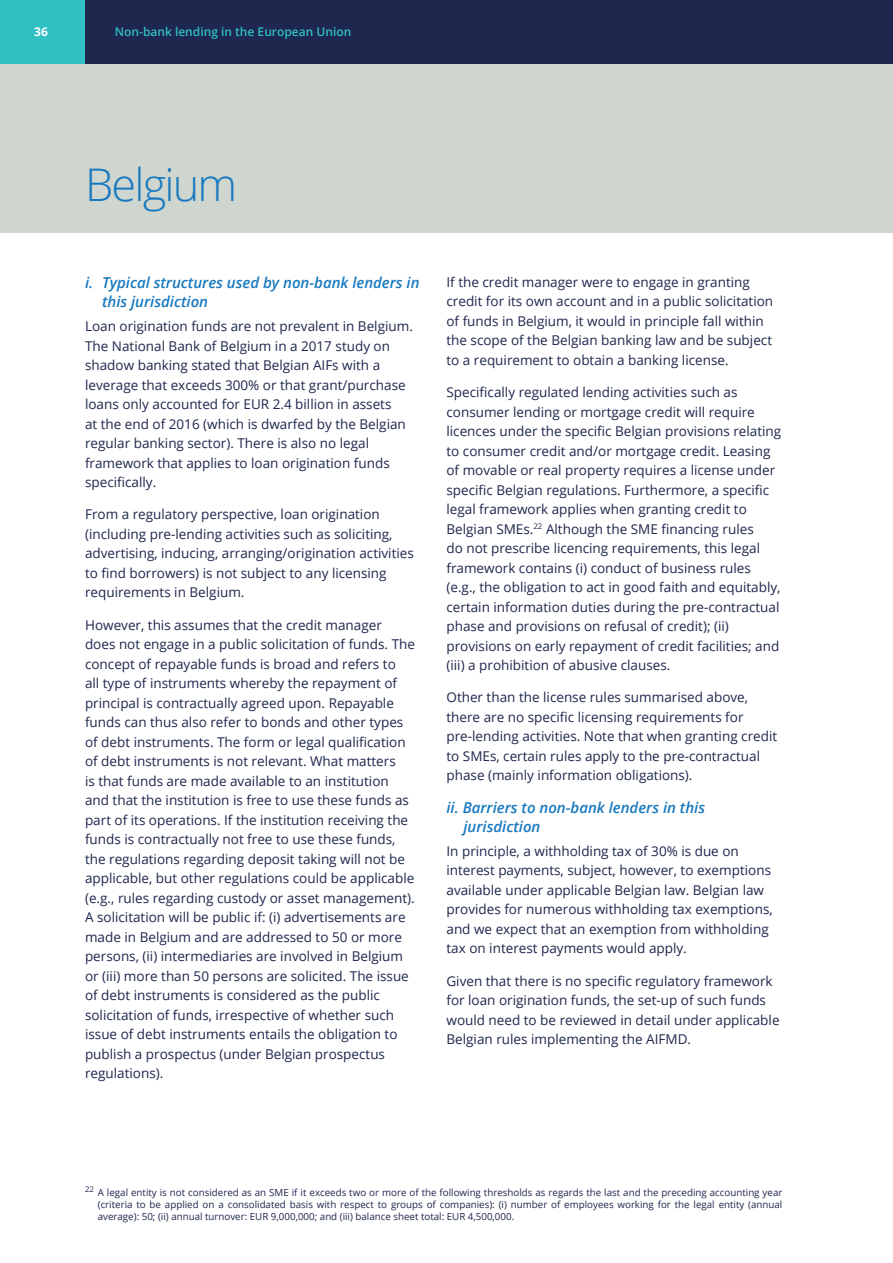
<style>
.page{position:relative;width:893px;height:1263px;background:#fff}
.page>*{position:absolute;margin:0;border:0;box-sizing:border-box;transform-origin:0 0}
.MAIN_BLUE_HEADING{font:300 45px "Open Sans";letter-spacing:-.04em;color:#1779bf}
.Italic_sub_head{font:italic 600 15px/19.5px "Open Sans";color:#1779bf}
.Body_Copy_blue{font:13.5px/19.5px "Open Sans";color:#1e274d}
.t1{font:600 12px "Open Sans";color:#30bfc2}
.t2{font:700 12px "Open Sans";color:#fff}
.t3{font:9.75px/12px "Open Sans";color:#1e274d;text-align:justify}
.t4{font:7.8px "Open Sans";color:#1e274d}
</style>
<div class="page">
<div style="left:0;top:0;width:122px;height:64px;background:#30bfc2"></div>
<div style="left:85px;top:0;width:808px;height:64px;background:#1e274d"></div>
<div style="left:0;top:64px;width:893px;height:168px;background:#cfd6cf"></div>
<p class="t2" style="left:34px;top:24px;width:15px">36</p>
<p class="t1" style="left:115px;top:24px;width:238px">Non-bank lending in the European Union</p>
<p class="MAIN_BLUE_HEADING" style="left:85px;top:154px;width:154px">Belgium</p>
<p class="Italic_sub_head" style="left:102px;top:272px;width:319px;text-indent:-17px">i. Typical structures used by non-bank lenders in this jurisdiction</p>
<p class="Body_Copy_blue" style="left:85px;top:316px;width:329px">Loan origination funds are not prevalent in Belgium.<br>The National Bank of Belgium in a 2017 study on shadow banking stated that Belgian AIFs with a leverage that exceeds 300% or that grant/purchase loans only accounted for EUR 2.4 billion in assets<br>at the end of 2016 (which is dwarfed by the Belgian regular banking sector). There is also no legal framework that applies to loan origination funds specifically.</p>
<p class="Body_Copy_blue" style="left:85px;top:504px;width:330px">From a regulatory perspective, loan origination (including pre-lending activities such as soliciting, advertising, inducing, arranging/origination activities to find borrowers) is not subject to any licensing requirements in Belgium.</p>
<p class="Body_Copy_blue" style="left:85px;top:615px;width:331px">However, this assumes that the credit manager does not engage in a public solicitation of funds. The concept of repayable funds is broad and refers to<br>all type of instruments whereby the repayment of principal is contractually agreed upon. Repayable funds can thus also refer to bonds and other types of debt instruments. The form or legal qualification of debt instruments is not relevant. What matters<br>is that funds are made available to an institution and that the institution is free to use these funds as part of its operations. If the institution receiving the funds is contractually not free to use these funds, the regulations regarding deposit taking will not be applicable, but other regulations could be applicable (e.g., rules regarding custody or asset management).<br>A solicitation will be public if: (i) advertisements are made in Belgium and are addressed to 50 or more persons, (ii) intermediaries are involved in Belgium or (iii) more than 50 persons are solicited. The issue of debt instruments is considered as the public solicitation of funds, irrespective of whether such issue of debt instruments entails the obligation to publish a prospectus (under Belgian prospectus regulations).</p>
<p class="Body_Copy_blue" style="left:446px;top:272px;width:328px">If the credit manager were to engage in granting credit for its own account and in a public solicitation of funds in Belgium, it would in principle fall within the scope of the Belgian banking law and be subject to a requirement to obtain a banking license.</p>
<p class="Body_Copy_blue" style="left:446px;top:382px;width:336px">Specifically regulated lending activities such as consumer lending or mortgage credit will require licences under the specific Belgian provisions relating to consumer credit and/or mortgage credit. Leasing of movable or real property requires a license under specific Belgian regulations. Furthermore, a specific legal framework applies when granting credit to Belgian SMEs.<sup>22</sup> Although the SME financing rules<br>do not prescribe licencing requirements, this legal framework contains (i) conduct of business rules (e.g., the obligation to act in good faith and equitably, certain information duties during the pre-contractual phase and provisions on refusal of credit); (ii) provisions on early repayment of credit facilities; and (iii) a prohibition of abusive clauses.</p>
<p class="Body_Copy_blue" style="left:446px;top:687px;width:332px">Other than the license rules summarised above, there are no specific licensing requirements for pre-lending activities. Note that when granting credit to SMEs, certain rules apply to the pre-contractual phase (mainly information obligations).</p>
<p class="Italic_sub_head" style="left:463px;top:797px;width:243px;text-indent:-17px">ii. Barriers to non-bank lenders in this jurisdiction</p>
<p class="Body_Copy_blue" style="left:446px;top:841px;width:328px">In principle, a withholding tax of 30% is due on interest payments, subject, however, to exemptions available under applicable Belgian law. Belgian law provides for numerous withholding tax exemptions, and we expect that an exemption from withholding tax on interest payments would apply.</p>
<p class="Body_Copy_blue" style="left:446px;top:970px;width:335px">Given that there is no specific regulatory framework for loan origination funds, the set-up of such funds would need to be reviewed in detail under applicable Belgian rules implementing the AIFMD.</p>
<p class="t4" style="left:85px;top:1184px;width:11px">22</p>
<p class="t3" style="left:98px;top:1187px;width:686px">A legal entity is not considered as an SME if it exceeds two or more of the following thresholds as regards the last and the preceding accounting year (criteria to be applied on a consolidated basis with respect to groups of companies): (i) number of employees working for the legal entity (annual average): 50; (ii) annual turnover: EUR 9,000,000; and (iii) balance sheet total: EUR 4,500,000.</p>
</div>
